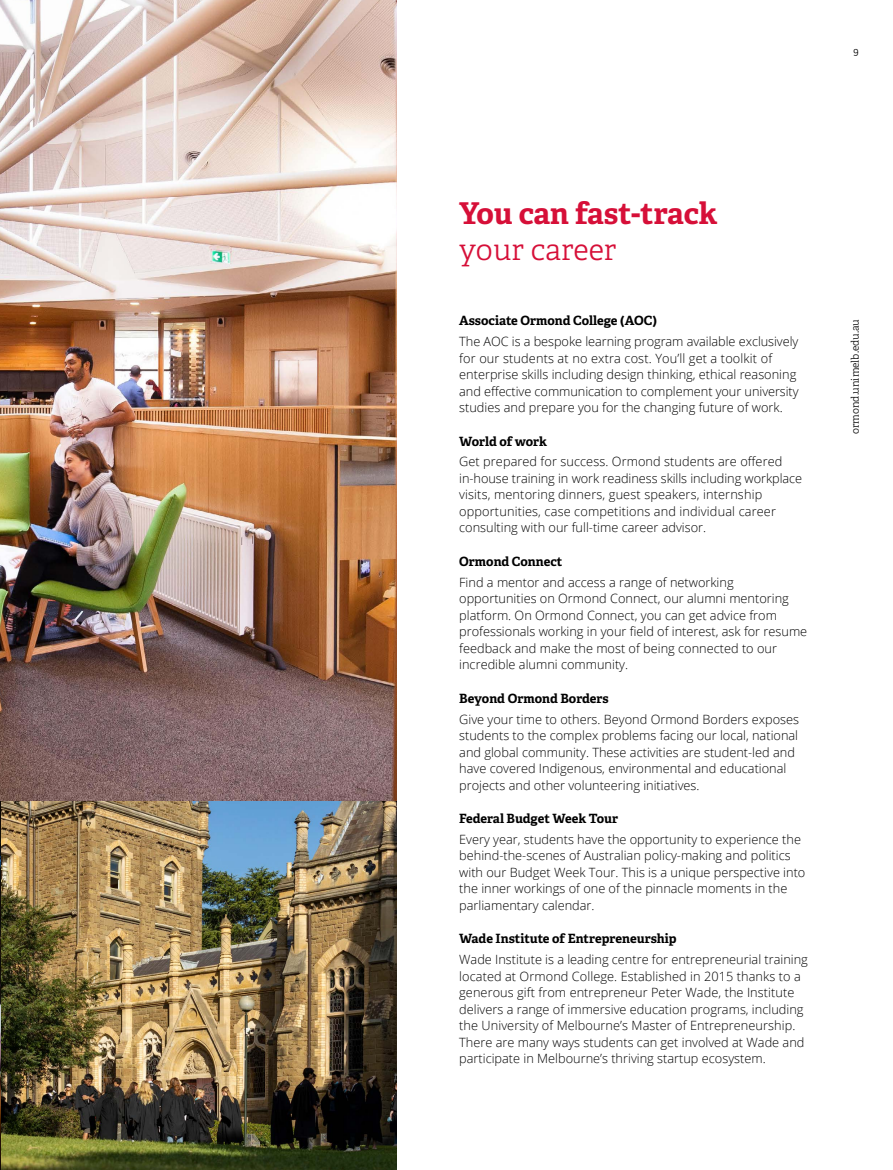
<style>
.page{position:relative;width:893px;height:1170px;background:#fff}
.page>*{position:absolute;margin:0;border:0;box-sizing:border-box;transform-origin:0 0}
.t1{font:700 30px "Adelle PE";letter-spacing:-.005em;color:#d60f38}
.t2{font:30px "Adelle PE Lt";color:#d60f38}
.t3{font:300 12.75px/16.5px "Open Sans";color:#000}
.t4{font:700 12.75px "Adelle";color:#000}
.t5{font:10.5px "Adelle PE Lt";color:#000}
</style>
<div class="page">
<img style="left:1px;top:800px;width:395px;height:369px">
<img style="left:0;top:793px;width:1px;height:376px">
<img style="left:0;top:0;width:396px;height:800px">
<p class="t5" style="left:853px;top:44px;width:7px">9</p>
<h1 class="t1" style="left:459px;top:192px;width:260px">You can fast-track</h1>
<h1 class="t2" style="left:459px;top:228px;width:159px">your career</h1>
<p class="t4" style="left:459px;top:312px;width:199px">Associate Ormond College (AOC)</p>
<p class="t3" style="left:459px;top:333px;width:341px">The AOC is a bespoke learning program available exclusively for our students at no extra cost. You’ll get a toolkit of enterprise skills including design thinking, ethical reasoning and effective communication to complement your university studies and prepare you for the changing future of work.</p>
<p class="t4" style="left:459px;top:433px;width:89px">World of work</p>
<p class="t3" style="left:459px;top:453px;width:344px">Get prepared for success. Ormond students are offered in-house training in work readiness skills including workplace visits, mentoring dinners, guest speakers, internship opportunities, case competitions and individual career consulting with our full-time career advisor.</p>
<p class="t4" style="left:459px;top:553px;width:105px">Ormond Connect</p>
<p class="t3" style="left:459px;top:573px;width:349px">Find a mentor and access a range of networking opportunities on Ormond Connect, our alumni mentoring platform. On Ormond Connect, you can get advice from professionals working in your field of interest, ask for resume feedback and make the most of being connected to our incredible alumni community.</p>
<p class="t4" style="left:459px;top:690px;width:151px">Beyond Ormond Borders</p>
<p class="t3" style="left:459px;top:710px;width:341px">Give your time to others. Beyond Ormond Borders exposes students to the complex problems facing our local, national and global community. These activities are student-led and have covered Indigenous, environmental and educational projects and other volunteering initiatives.</p>
<p class="t4" style="left:459px;top:810px;width:161px">Federal Budget Week Tour</p>
<p class="t3" style="left:459px;top:830px;width:348px">Every year, students have the opportunity to experience the behind-the-scenes of Australian policy-making and politics with our Budget Week Tour. This is a unique perspective into the inner workings of one of the pinnacle moments in the parliamentary calendar.</p>
<p class="t4" style="left:459px;top:930px;width:219px">Wade Institute of Entrepreneurship</p>
<p class="t3" style="left:459px;top:950px;width:350px">Wade Institute is a leading centre for entrepreneurial training located at Ormond College. Established in 2015 thanks to a generous gift from entrepreneur Peter Wade, the Institute delivers a range of immersive education programs, including the University of Melbourne’s Master of Entrepreneurship.<br>There are many ways students can get involved at Wade and participate in Melbourne’s thriving startup ecosystem.</p>
<p class="t5" style="left:848px;top:434px;width:116px;rotate:-90deg">ormond.unimelb.edu.au</p>
</div>
